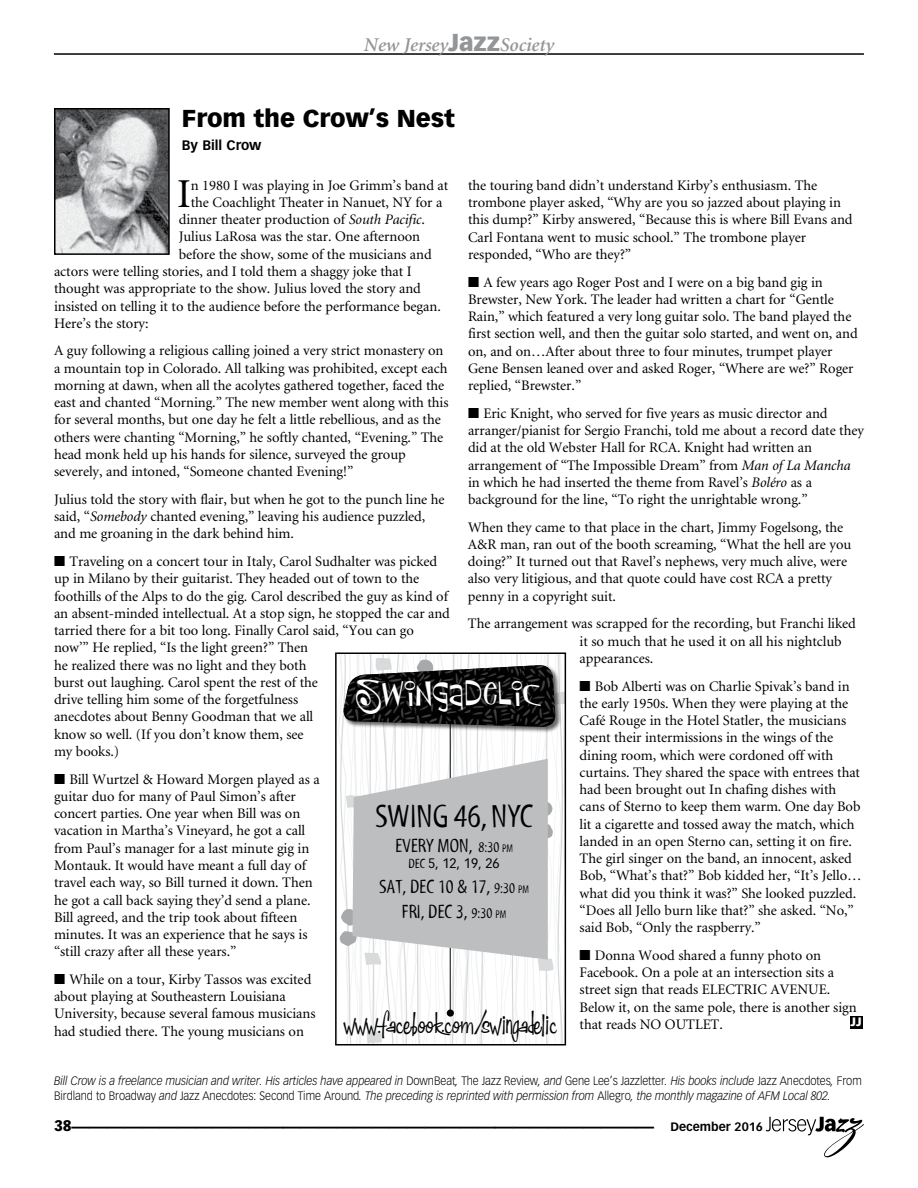
<style>
.page{position:relative;width:918px;height:1188px;background:#fff}
.page>*{position:absolute;margin:0;border:0;box-sizing:border-box;transform-origin:0 0}
.t1{font:41.1px "Minion";color:#000}
.t2{font:700 36px "Vectora LH";color:#000}
.t3{font:34.95px "P22 Sniplash";color:#fff}
.t4{font:33px "Myriad Tilt";color:#000}
.t5{font:28.65px "Fabulous 50 s Normal";letter-spacing:.015em;color:#000}
.t6{font:900 24px "Vectora LH";color:#000}
.t7{font:19.5px/24.8px "Myriad Tilt";letter-spacing:-.005em;color:#000;text-align:center}
.t8{font:italic 600 19.5px "Minion";letter-spacing:-.005em;color:#939598}
.t9{font:900 15px "Vectora LH";color:#000}
.t10{font:14.55px/17.2px "Minion";letter-spacing:-.005em;color:#000}
.t11{font:13.5px "Vectora LH";color:#000;scale:.95 1}
.t12{font:700 13.5px "Vectora LH";letter-spacing:-.005em;color:#000}
.t13{font:italic 300 12px/15px "Vectora LH";letter-spacing:-.005em;color:#000;scale:.92 1}
.t14{font:700 12px "Vectora LH";color:#000}
.t15{font:900 12px "Vectora LH";color:#fff}
.s1{font-family:"Vectora LH";font-weight:900;font-style:normal;font-size:24px}
.s2{font-style:italic}
.s3{font-size:48px}
.s4{font-size:15px}
.s5{font-size:11.25px}
.s6{font-family:"Myriad Tilt"}
.s7{font-style:normal}
</style>
<div class="page">
<svg style="left:766px;top:1117px;width:98px;height:40px"></svg>
<div style="left:850px;top:1016px;width:12px;height:13px;background:#000"></div>
<hr style="left:54px;top:54px;width:810px;height:1px;background:#000">
<img style="left:57px;top:111px;width:110px;height:141px">
<div style="left:54px;top:108px;width:116px;height:147px;border:2px solid #000"></div>
<svg style="left:336px;top:653px;width:229px;height:392px"></svg>
<img style="left:341px;top:665px;width:215px;height:62px">
<h3 class="t8" style="left:364px;top:35px;width:192px">New Jersey<span class="s1">Jazz</span>Society</h3>
<h3 class="t6" style="left:182px;top:104px;width:274px">From the C row’s Nest</h3>
<p class="t12" style="left:182px;top:137px;width:81px">By Bill Crow</p>
<h1 class="t1" style="left:177px;top:174px;width:15px">I</h1>
<p class="t10" style="left:191px;top:177px;width:259px">n 1980 I was playing in Joe Grimm’s band at</p>
<p class="t10" style="left:468px;top:177px;width:386px">the touring band didn’t understand Kirby’s enthusiasm. The trombone player asked, “Why are you so jazzed about playing in this dump?” Kirby answered, “Because this is where Bill Evans and Carl Fontana went to music school.” The trombone player responded, “Who are they?”</p>
<p class="t10" style="left:468px;top:274px;width:391px">■ A few years ago Roger Post and I were on a big band gig in Brewster, New York. The leader had written a chart for “Gentle Rain,” which featured a very long guitar solo. The band played the first section well, and then the guitar solo started, and went on, and on, and on…After about three to four minutes, trumpet player Gene Bensen leaned over and asked Roger, “Where are we?” Roger replied, “Brewster.”</p>
<p class="t10" style="left:468px;top:405px;width:397px">■ Eric Knight, who served for five years as music director and arranger/pianist for Sergio Franchi, told me about a record date they did at the old Webster Hall for RCA. Knight had written an arrangement of “The Impossible Dream” from <span class="s2">Man of La Mancha </span>in which he had inserted the theme from Ravel’s <span class="s2">Boléro</span> as a background for the line, “To right the unrightable wrong.”</p>
<p class="t10" style="left:468px;top:519px;width:385px">When they came to that place in the chart, Jimmy Fogelsong, the A&amp;R man, ran out of the booth screaming, “What the hell are you doing?” It turned out that Ravel’s nephews, very much alive, were also very litigious, and that quote could have cost RCA a pretty penny in a copyright suit.</p>
<p class="t10" style="left:580px;top:616px;width:278px;text-indent:-112px">The arrangement was scrapped for the recording, but Franchi liked it so much that he used it on all his nightclub appearances.</p>
<p class="t10" style="left:580px;top:678px;width:284px">■ Bob Alberti was on Charlie Spivak’s band in the early 1950s. When they were playing at the Café Rouge in the Hotel Statler, the musicians spent their intermissions in the wings of the dining room, which were cordoned off with curtains. They shared the space with entrees that had been brought out In chafing dishes with cans of Sterno to keep them warm. One day Bob lit a cigarette and tossed away the match, which landed in an open Sterno can, setting it on fire.<br>The girl singer on the band, an innocent, asked Bob, “What’s that?” Bob kidded her, “It’s Jello… what did you think it was?” She looked puzzled. “Does all Jello burn like that?” she asked. “No,” said Bob, “Only the raspberry.”</p>
<p class="t10" style="left:580px;top:947px;width:279px">■ Donna Wood shared a funny photo on Facebook. On a pole at an intersection sits a street sign that reads ELECTRIC AVENUE.<br>Below it, on the same pole, there is another sign that reads NO OUTLET.</p>
<p class="t10" style="left:191px;top:194px;width:253px">the Coachlight Theater in Nanuet, NY for a</p>
<p class="t10" style="left:179px;top:212px;width:248px">dinner theater production of <span class="s2">South Pacific</span>.</p>
<p class="t10" style="left:179px;top:229px;width:243px">Julius LaRosa was the star. One afternoon</p>
<p class="t10" style="left:179px;top:246px;width:255px">before the show, some of the musicians and</p>
<p class="t10" style="left:54px;top:263px;width:359px">actors were telling stories, and I told them a shaggy joke that I</p>
<p class="t10" style="left:54px;top:281px;width:368px">thought was appropriate to the show. Julius loved the story and</p>
<p class="t10" style="left:54px;top:298px;width:388px">insisted on telling it to the audience before the performance began.</p>
<p class="t10" style="left:54px;top:315px;width:96px">Here’s the story:</p>
<p class="t10" style="left:54px;top:343px;width:396px">A guy following a religious calling joined a very strict monastery on a mountain top in Colorado. All talking was prohibited, except each morning at dawn, when all the acolytes gathered together, faced the east and chanted “Morning.” The new member went along with this for several months, but one day he felt a little rebellious, and as the others were chanting “Morning,” he softly chanted, “Evening.” The head monk held up his hands for silence, surveyed the group severely, and intoned, “Someone chanted Evening!”</p>
<p class="t10" style="left:54px;top:491px;width:392px">Julius told the story with flair, but when he got to the punch line he said, “<span class="s2">Somebody</span> chanted evening,” leaving his audience puzzled, and me groaning in the dark behind him.</p>
<p class="t10" style="left:54px;top:553px;width:398px">■ Traveling on a concert tour in Italy, Carol Sudhalter was picked up in Milano by their guitarist. They headed out of town to the foothills of the Alps to do the gig. Carol described the guy as kind of an absent-minded intellectual. At a stop sign, he stopped the car and tarried there for a bit too long. Finally Carol said, “You can go now’” He replied, “Is the light green?” Then<br>he realized there was no light and they both<br>burst out laughing. Carol spent the rest of the<br>drive telling him some of the forgetfulness<br>anecdotes about Benny Goodman that we all<br>know so well. (If you don’t know them, see<br>my books.)</p>
<p class="t10" style="left:54px;top:771px;width:267px">■ Bill Wurtzel &amp; Howard Morgen played as a guitar duo for many of Paul Simon’s after concert parties. One year when Bill was on vacation in Martha’s Vineyard, he got a call from Paul’s manager for a last minute gig in Montauk. It would have meant a full day of travel each way, so Bill turned it down. Then he got a call back saying they’d send a plane.<br>Bill agreed, and the trip took about fifteen minutes. It was an experience that he says is “still crazy after all these years.”</p>
<p class="t10" style="left:54px;top:971px;width:263px">■ While on a tour, Kirby Tassos was excited about playing at Southeastern Louisiana University, because several famous musicians had studied there. The young musicians on</p>
<h3 class="t3" style="left:355px;top:674px;width:187px"><span class="s3">S</span>WINGADELIC</h3>
<h3 class="t4" style="left:375px;top:798px;width:160px">SWING 46, NYC</h3>
<h3 class="t7" style="left:395px;top:834px;width:119px">EVERY MON, <span class="s4">8:30</span> <span class="s5">PM</span></h3>
<p class="t11" style="left:409px;top:856px;width:97px"><span class="s6">DEC</span> 5, 12, 19, 26</p>
<h3 class="t7" style="left:379px;top:875px;width:151px">SAT, DEC 10 &amp; 17, <span class="s4">9:30</span> <span class="s5">PM<br></span>FRI, DEC 3, <span class="s4">9:30</span> <span class="s5">PM</span></h3>
<h3 class="t5" style="left:345px;top:1007px;width:213px">www.facebook.com/swingadelic</h3>
<p class="t15" style="left:851px;top:1014px;width:13px">JJ</p>
<p class="t13" style="left:54px;top:1073px;width:879px">Bill Crow is a freelance musician and writer. His articles have appeared in <span class="s7">DownBeat</span>, <span class="s7">The Jazz Review</span>, and <span class="s7">Gene Lee’s Jazzletter</span>. His books include <span class="s7">Jazz Anecdotes</span>, <span class="s7">From<br>Birdland to Broadway</span> and <span class="s7">Jazz Anecdotes: Second Time Around</span>. The preceding is reprinted with permission from <span class="s7">Allegro</span>, the monthly magazine of AFM Local 802.</p>
<p class="t9" style="left:54px;top:1117px;width:19px">38</p>
<h2 class="t2" style="left:72px;top:1089px;width:19px">D</h2>
<p class="t14" style="left:671px;top:1120px;width:94px">December 2016</p>
</div>
